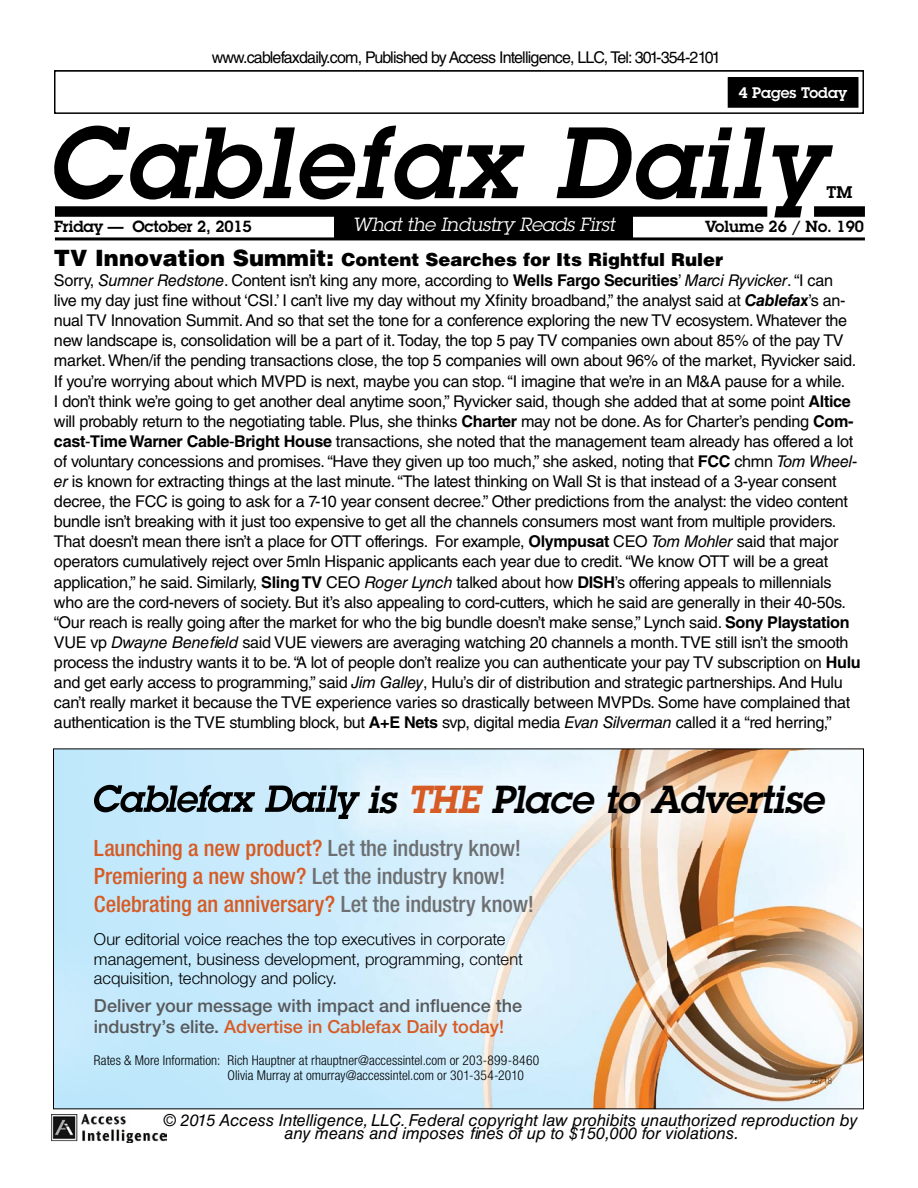
<style>
.page{position:relative;width:918px;height:1188px;background:#fff}
.page>*{position:absolute;margin:0;border:0;box-sizing:border-box;transform-origin:0 0}
.t1{font:italic 600 99px "Lubalin Graph Std";letter-spacing:.03em;color:#000}
.t2{font:italic 600 38.25px "Lubalin Graph Std";letter-spacing:-.01em;color:#000}
.t3{font:500 condensed 22.5px/28px "Helvetica Neue LT Std";letter-spacing:-.005em;color:#d65b24}
.t4{font:italic 18.75px "Lubalin Graph Std";letter-spacing:-.01em;color:#fff}
.t5{font:500 18px/21px "Helvetica Neue LT Std";color:#58595b}
.t6{font:900 18px "Helvetica LT Std";color:#000}
.t7{font:300 16.5px/19.5px "Helvetica Neue LT Std";color:#000}
.t8{font:italic 16.5px "Helvetica LT Std";color:#000}
.t9{font:600 16.5px "Lubalin Graph Std";color:#000}
.t10{font:16.2px/20.1px "Helvetica LT Std";letter-spacing:-.02em;color:#000}
.t11{font:16.2px "Helvetica LT Std";letter-spacing:-.05em;color:#000}
.t12{font:600 15.75px "Lubalin Graph Std";letter-spacing:-.01em;color:#000}
.t13{font:600 15px "Lubalin Graph Std";color:#fff}
.t14{font:300 condensed 13.5px/15px "Helvetica Neue LT Std";letter-spacing:.005em;color:#000}
.t15{font:9px "Helvetica";color:#000}
.t16{font:100 condensed 9px "Helvetica Neue LT Std";letter-spacing:.01em;color:#000}
.s1{font-size:22.5px}
.s2{font-style:italic}
.s3{font-weight:700}
.s4{font-weight:700;font-style:italic}
.s5{color:#d65b24}
.s6{color:#6d6f71}
</style>
<div class="page">
<div style="left:55px;top:206px;width:712px;height:11px;background:#000"></div>
<div style="left:814px;top:206px;width:51px;height:11px;background:#000"></div>
<div style="left:334px;top:212px;width:299px;height:26px;background:#000"></div>
<hr style="left:55px;top:237px;width:810px;height:3px;background:#000">
<img style="left:52px;top:1114px;width:115px;height:29px">
<div style="left:54px;top:70px;width:810px;height:44px;border:2px solid #000"></div>
<div style="left:728px;top:78px;width:130px;height:29px;background:#000"></div>
<div style="left:728px;top:77px;width:131px;height:31px;border:2px solid #000"></div>
<img style="left:353px;top:751px;width:509px;height:7px">
<img style="left:825px;top:847px;width:37px;height:260px">
<img style="left:353px;top:847px;width:472px;height:260px">
<img style="left:335px;top:752px;width:524px;height:95px">
<svg style="left:94px;top:785px;width:161px;height:27px"></svg>
<svg style="left:265px;top:786px;width:95px;height:33px"></svg>
<p class="t11" style="left:212px;top:48px;width:511px">www.cablefaxdaily.com, Published by Access Intelligence, LLC, Tel: 301-354-2101</p>
<p class="t13" style="left:739px;top:83px;width:110px">4 Pages Today</p>
<h1 class="t1" style="left:46px;top:97px;width:779px">Cablefax Daily</h1>
<p class="t9" style="left:827px;top:181px;width:27px">TM</p>
<p class="t4" style="left:352px;top:213px;width:264px">What the Industry Reads First</p>
<p class="t12" style="left:54px;top:216px;width:199px">Friday — October 2, 2015</p>
<p class="t12" style="left:705px;top:216px;width:160px">Volume 26 / No. 190</p>
<p class="t6" style="left:54px;top:248px;width:671px"><span class="s1">TV Innovation Summit:</span> Content Searches for Its Rightful Ruler</p>
<p class="t10" style="left:54px;top:270px;width:808px">Sorry, <span class="s2">Sumner Redstone</span>. Content isn’t king any more, according to <span class="s3">Wells Fargo Securities</span>’ <span class="s2">Marci Ryvicker</span>. “I can<br>live my day just fine without ‘CSI.’ I can’t live my day without my Xfinity broadband,” the analyst said at <span class="s4">Cablefax</span>’s an&shy;nual TV Innovation Summit. And so that set the tone for a conference exploring the new TV ecosystem. Whatever the new landscape is, consolidation will be a part of it. Today, the top 5 pay TV companies own about 85% of the pay TV market. When/if the pending transactions close, the top 5 companies will own about 96% of the market, Ryvicker said.<br>If you’re worrying about which MVPD is next, maybe you can stop. “I imagine that we’re in an M&amp;A pause for a while.<br>I don’t think we’re going to get another deal anytime soon,” Ryvicker said, though she added that at some point <span class="s3">Altice </span>will probably return to the negotiating table. Plus, she thinks <span class="s3">Charter</span> may not be done. As for Charter’s pending <span class="s3">Com&shy;cast</span>-<span class="s3">Time Warner Cable</span>-<span class="s3">Bright House</span> transactions, she noted that the management team already has offered a lot of voluntary concessions and promises. “Have they given up too much,” she asked, noting that <span class="s3">FCC</span> chmn <span class="s2">Tom Wheel&shy;er</span> is known for extracting things at the last minute. “The latest thinking on Wall St is that instead of a 3-year consent decree, the FCC is going to ask for a 7-10 year consent decree.” Other predictions from the analyst: the video content bundle isn’t breaking with it just too expensive to get all the channels consumers most want from multiple providers.<br>That doesn’t mean there isn’t a place for OTT offerings. For example, <span class="s3">Olympusat</span> CEO <span class="s2">Tom Mohler</span> said that major operators cumulatively reject over 5mln Hispanic applicants each year due to credit. “We know OTT will be a great application,” he said. Similarly, <span class="s3">Sling TV</span> CEO <span class="s2">Roger Lynch</span> talked about how <span class="s3">DISH</span>’s offering appeals to millennials who are the cord-nevers of society. But it’s also appealing to cord-cutters, which he said are generally in their 40-50s. “Our reach is really going after the market for who the big bundle doesn’t make sense,” Lynch said. <span class="s3">Sony Playstation </span>VUE vp <span class="s2">Dwayne Benefield</span> said VUE viewers are averaging watching 20 channels a month. TVE still isn’t the smooth process the industry wants it to be. “A lot of people don’t realize you can authenticate your pay TV subscription on <span class="s3">Hulu </span>and get early access to programming,” said <span class="s2">Jim Galley</span>, Hulu’s dir of distribution and strategic partnerships. And Hulu can’t really market it because the TVE experience varies so drastically between MVPDs. Some have complained that authentication is the TVE stumbling block, but <span class="s3">A+E Nets</span> svp, digital media <span class="s2">Evan Silverman</span> called it a “red herring,”</p>
<h2 class="t2" style="left:367px;top:774px;width:458px">is <span class="s5">THE</span> Place to Advertise</h2>
<h3 class="t3" style="left:94px;top:834px;width:442px">Launching a new product? <span class="s6">Let the industry know!<br></span>Premiering a new show? <span class="s6">Let the industry know!<br></span>Celebrating an anniversary? <span class="s6">Let the industry know!</span></h3>
<p class="t7" style="left:94px;top:929px;width:431px">Our editorial voice reaches the top executives in corporate management, business development, programming, content acquisition, technology and policy.</p>
<p class="t5" style="left:94px;top:995px;width:430px">Deliver your message with impact and influence the industry’s elite. <span class="s5">Advertise in Cablefax Daily today!</span></p>
<p class="t14" style="left:227px;top:1053px;width:313px;text-indent:-134px">Rates &amp; More Information: Rich Hauptner at rhauptner@accessintel.com or 203-899-8460<br>Olivia Murray at omurray@accessintel.com or 301-354-2010</p>
<p class="t16" style="left:810px;top:1076px;width:23px">25718</p>
<p class="t8" style="left:164px;top:1111px;width:695px">© 2015 Access Intelligence, LLC. Federal copyright law prohibits unauthorized reproduction by</p>
<p class="t15" style="left:787px;top:1121px;width:73px">3/18/15 8:44 AM</p>
<p class="t8" style="left:285px;top:1124px;width:456px">any means and imposes fines of up to $150,000 for violations.</p>
</div>
